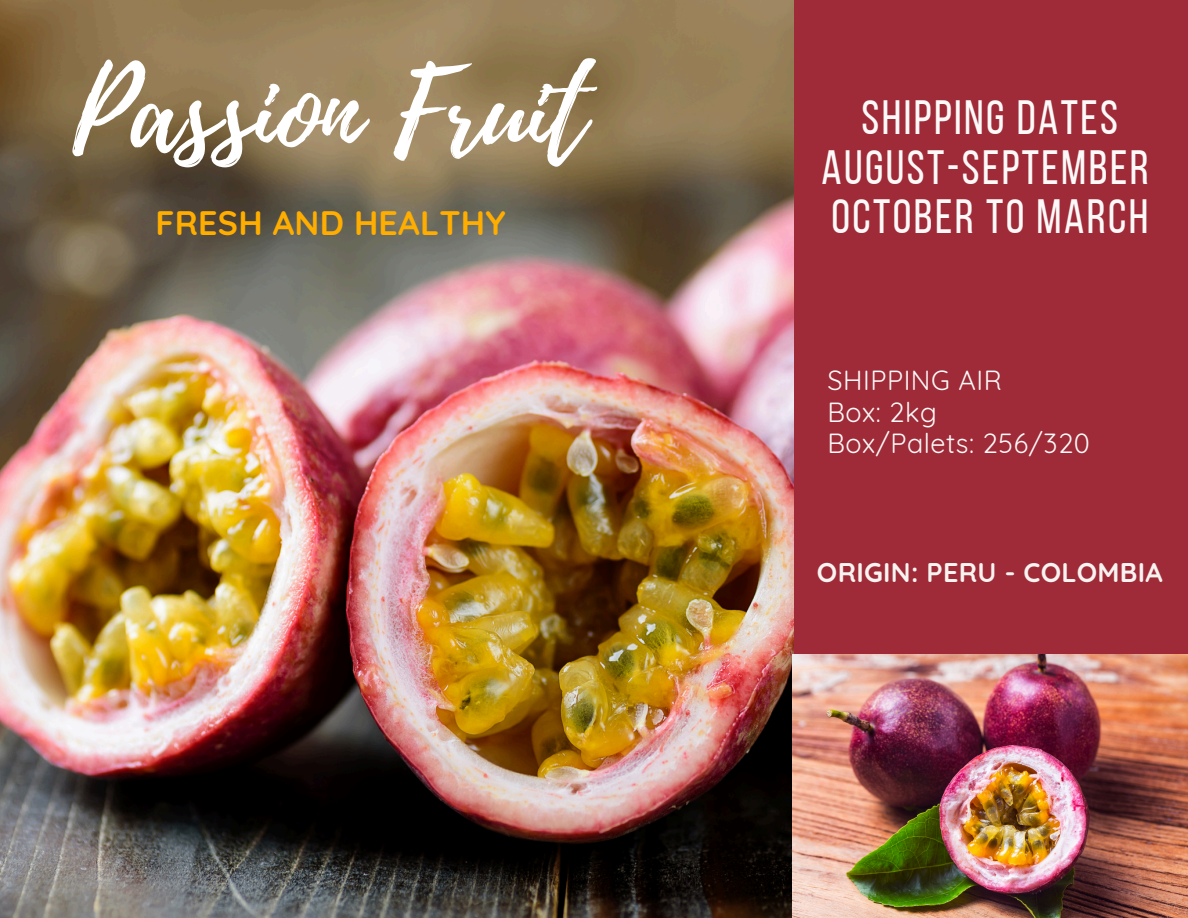
<style>
.page{position:relative;width:1188px;height:918px;background:#9f2a38}
.page>*{position:absolute;margin:0;border:0;box-sizing:border-box;transform-origin:0 0}
.t1{font:115.2px "Playlist Script";color:#fff}
.t2{font:48px/49.5px "Bebas Neue";letter-spacing:.05em;color:#fcf9f8;text-align:center}
.t3{font:700 33.9px "Quicksand";letter-spacing:.01em;color:#ffae00}
.t4{font:27px "Quicksand";letter-spacing:.02em;color:#fcf9f8}
.t5{font:700 27px "Quicksand";letter-spacing:.01em;color:#f6f3f0}
</style>
<div class="page">
<img style="left:0;top:0;width:793px;height:918px">
<img style="left:793px;top:655px;width:395px;height:263px">
<h2 class="t1" style="left:72px;top:30px;width:515px">Passion Fruit</h2>
<p class="t3" style="left:155px;top:201px;width:352px">FRESH AND HEALTHY</p>
<h3 class="t2" style="left:821px;top:97px;width:329px">SHIPPING DATES<br>AUGUST-SEPTEMBER<br>OCTOBER TO MARCH</h3>
<p class="t4" style="left:827px;top:363px;width:176px">SHIPPING AIR</p>
<p class="t4" style="left:827px;top:395px;width:111px">Box: 2kg</p>
<h4 class="t4" style="left:827px;top:426px;width:264px">Box/Palets: 256/320</h4>
<p class="t5" style="left:817px;top:555px;width:347px">ORIGIN: PERU - COLOMBIA</p>
</div>
